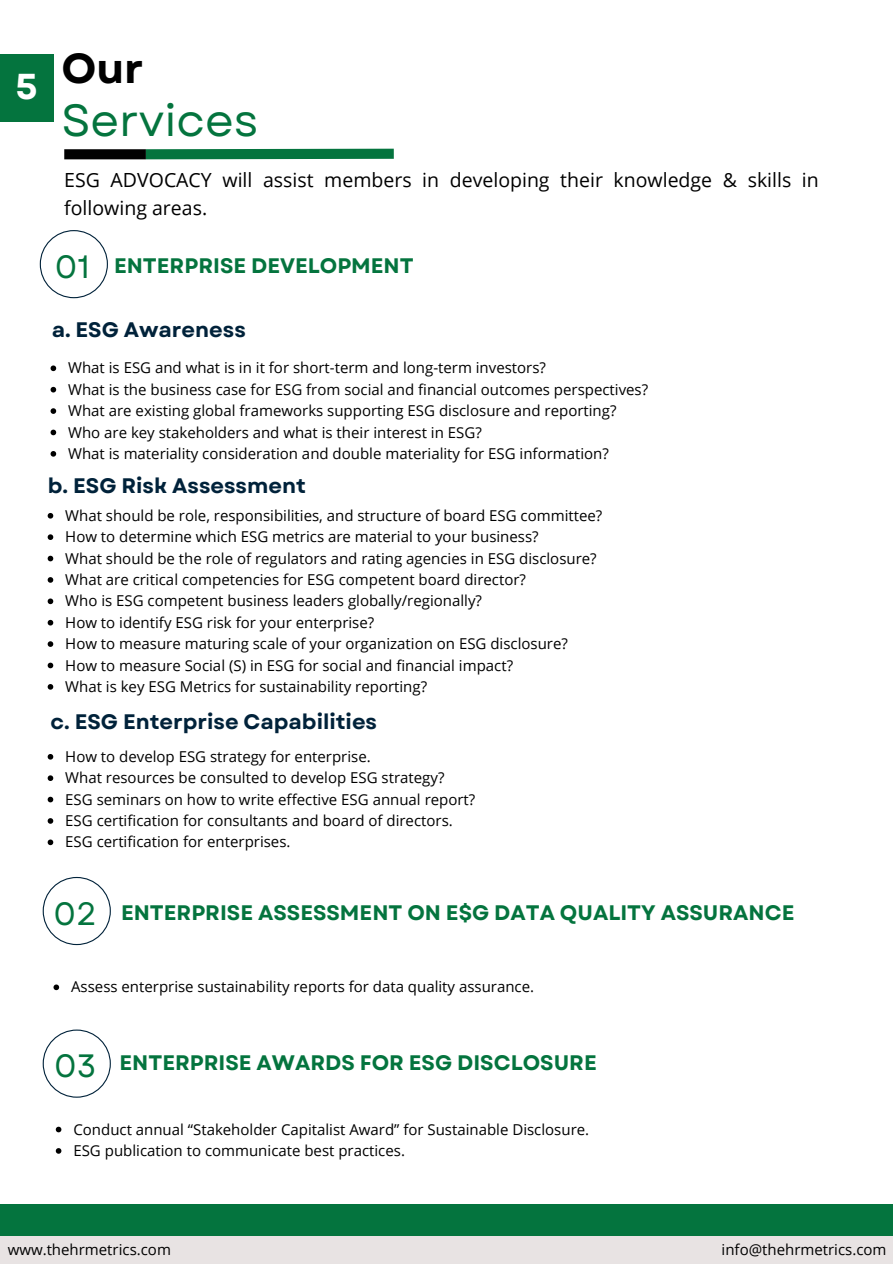
<style>
.page{position:relative;width:893px;height:1264px;background:#fff}
.page>*{position:absolute;margin:0;border:0;box-sizing:border-box;transform-origin:0 0}
.t1{font:45px "Garet";color:#04743e}
.t2{font:700 42px "Garet";color:#000}
.t3{font:700 36px "Garet";color:#fff}
.t4{font:32.25px "Garet";color:#04743e}
.t5{font:700 21px "Garet";color:#04743e}
.t6{font:700 21px "Garet";color:#00223a}
.t7{font:19.5px/28.2px "Open Sans";color:#000}
.t8{font:15px/21.3px "Open Sans";color:#000}
.s1{font-weight:400;font-size:32.25px}
</style>
<div class="page">
<svg style="left:40px;top:230px;width:68px;height:68px"></svg>
<div style="left:0;top:1204px;width:892px;height:59px;background:#04743e"></div>
<div style="left:64px;top:149px;width:82px;height:10px;background:#000"></div>
<svg style="left:136px;top:148px;width:258px;height:12px;background:#2b855a"></svg>
<div style="left:0;top:1236px;width:892px;height:27px;background:#e8e3e3"></div>
<div style="left:0;top:54px;width:53px;height:68px;background:#04743e"></div>
<svg style="left:51px;top:365px;width:5px;height:6px"></svg>
<svg style="left:51px;top:387px;width:5px;height:5px"></svg>
<svg style="left:51px;top:408px;width:5px;height:6px"></svg>
<svg style="left:51px;top:429px;width:5px;height:6px"></svg>
<svg style="left:51px;top:451px;width:5px;height:5px"></svg>
<svg style="left:48px;top:513px;width:5px;height:5px"></svg>
<svg style="left:48px;top:534px;width:5px;height:6px"></svg>
<svg style="left:48px;top:555px;width:5px;height:6px"></svg>
<svg style="left:48px;top:577px;width:5px;height:5px"></svg>
<svg style="left:48px;top:598px;width:5px;height:6px"></svg>
<svg style="left:48px;top:620px;width:5px;height:5px"></svg>
<svg style="left:48px;top:641px;width:5px;height:6px"></svg>
<svg style="left:48px;top:662px;width:5px;height:6px"></svg>
<svg style="left:48px;top:684px;width:5px;height:5px"></svg>
<svg style="left:48px;top:754px;width:5px;height:5px"></svg>
<svg style="left:48px;top:775px;width:5px;height:6px"></svg>
<svg style="left:48px;top:796px;width:5px;height:6px"></svg>
<svg style="left:48px;top:818px;width:5px;height:5px"></svg>
<svg style="left:48px;top:839px;width:5px;height:6px"></svg>
<svg style="left:43px;top:876px;width:68px;height:69px"></svg>
<svg style="left:43px;top:1029px;width:68px;height:68px"></svg>
<svg style="left:53px;top:984px;width:6px;height:6px"></svg>
<svg style="left:56px;top:1126px;width:5px;height:6px"></svg>
<svg style="left:56px;top:1148px;width:5px;height:5px"></svg>
<h3 class="t3" style="left:16px;top:61px;width:24px">5</h3>
<h2 class="t2" style="left:61px;top:38px;width:84px">Our</h2>
<h1 class="t1" style="left:61px;top:88px;width:198px">Services</h1>
<h3 class="t7" style="left:64px;top:165px;width:756px">ESG ADVOCACY will assist members in developing their knowledge &amp; skills in following areas.</h3>
<h3 class="t4" style="left:55px;top:243px;width:37px">01</h3>
<h3 class="t5" style="left:114px;top:250px;width:301px">ENTERPRISE DEVELOPMENT</h3>
<h3 class="t6" style="left:52px;top:315px;width:195px">a. ESG Awareness</h3>
<p class="t8" style="left:68px;top:357px;width:581px">What is ESG and what is in it for short-term and long-term investors?<br>What is the business case for ESG from social and financial outcomes perspectives?<br>What are existing global frameworks supporting ESG disclosure and reporting?<br>Who are key stakeholders and what is their interest in ESG?<br>What is materiality consideration and double materiality for ESG information?</p>
<h3 class="t6" style="left:48px;top:470px;width:259px">b. ESG Risk Assessment</h3>
<p class="t8" style="left:65px;top:504px;width:538px">What should be role, responsibilities, and structure of board ESG committee?<br>How to determine which ESG metrics are material to your business?<br>What should be the role of regulators and rating agencies in ESG disclosure?<br>What are critical competencies for ESG competent board director?<br>Who is ESG competent business leaders globally/regionally?<br>How to identify ESG risk for your enterprise?<br>How to measure maturing scale of your organization on ESG disclosure?<br>How to measure Social (S) in ESG for social and financial impact?<br>What is key ESG Metrics for sustainability reporting?</p>
<h3 class="t6" style="left:51px;top:706px;width:328px">c. ESG Enterprise Capabilities</h3>
<p class="t8" style="left:65px;top:745px;width:411px">How to develop ESG strategy for enterprise.<br>What resources be consulted to develop ESG strategy?<br>ESG seminars on how to write effective ESG annual report?<br>ESG certification for consultants and board of directors.<br>ESG certification for enterprises.</p>
<h3 class="t5" style="left:54px;top:897px;width:742px"><span class="s1">02</span> ENTERPRISE ASSESSMENT ON E$G DATA QUALITY ASSURANCE</h3>
<p class="t8" style="left:71px;top:975px;width:464px">Assess enterprise sustainability reports for data quality assurance.</p>
<h3 class="t5" style="left:54px;top:1047px;width:544px"><span class="s1">03</span> ENTERPRISE AWARDS FOR ESG DISCLOSURE</h3>
<p class="t8" style="left:73px;top:1118px;width:517px">Conduct annual “Stakeholder Capitalist Award” for Sustainable Disclosure.<br>ESG publication to communicate best practices.</p>
<p class="t8" style="left:8px;top:1238px;width:165px">www.thehrmetrics.com</p>
<p class="t8" style="left:721px;top:1238px;width:166px">info@thehrmetrics.com</p>
</div>
